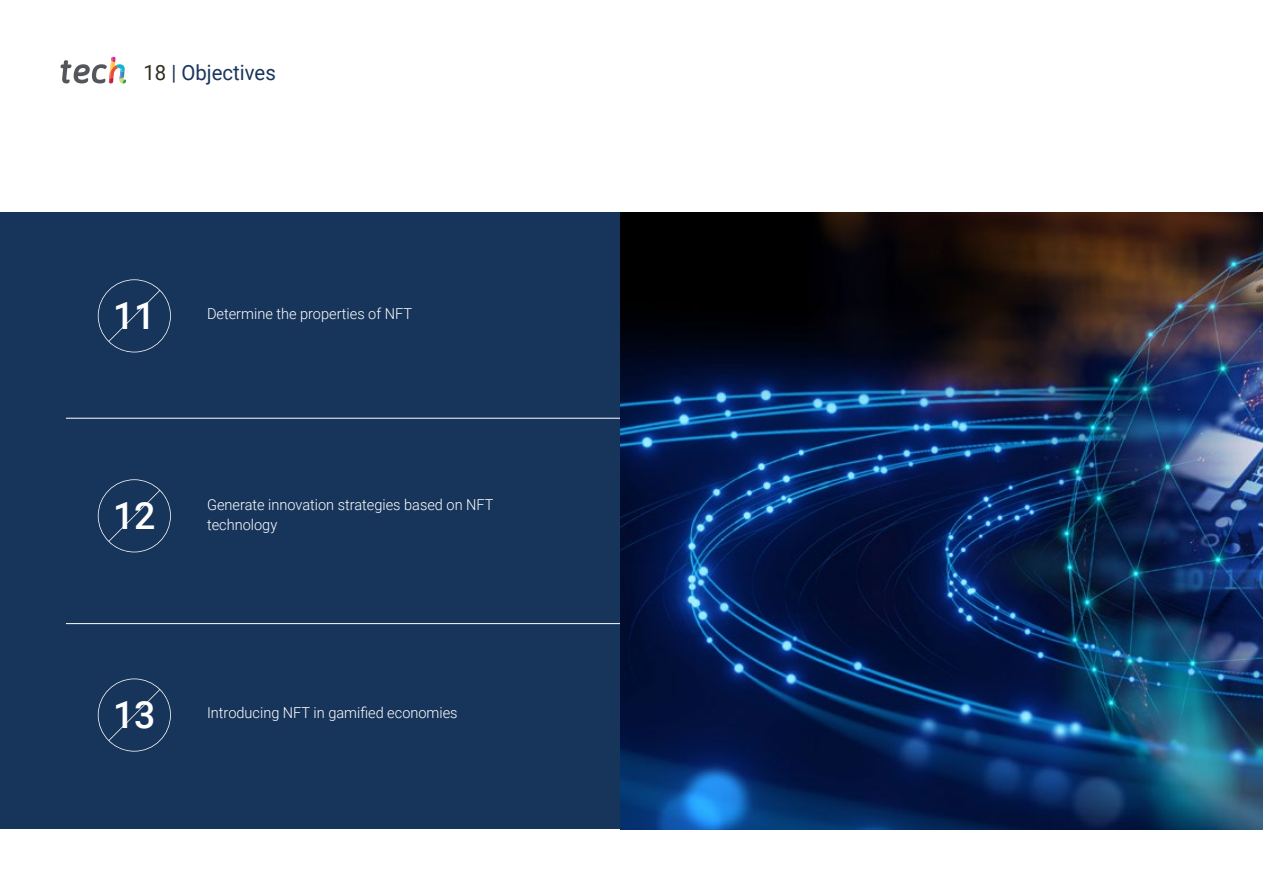
<style>
.page{position:relative;width:1263px;height:893px;background:#fff}
.page>*{position:absolute;margin:0;border:0;box-sizing:border-box;transform-origin:0 0}
.t1{font:500 37.5px "Roboto";color:#fff}
.t2{font:21px "Roboto";color:#1a355c}
.t3{font:300 15px "Roboto";color:#fff}
.s1{color:#312e20}
</style>
<div class="page">
<div style="left:0;top:213px;width:621px;height:616px;background:#17355b"></div>
<svg style="left:98px;top:279px;width:73px;height:73px"></svg>
<svg style="left:98px;top:678px;width:73px;height:74px"></svg>
<svg style="left:98px;top:479px;width:73px;height:73px"></svg>
<hr style="left:66px;top:418px;width:1197px;height:1px;background:#fff">
<hr style="left:66px;top:623px;width:1197px;height:1px;background:#fff">
<svg style="left:61px;top:57px;width:65px;height:27px"></svg>
<img style="left:621px;top:213px;width:642px;height:616px">
<h2 class="t2" style="left:144px;top:57px;width:134px"><span class="s1">18</span> | Objectives</h2>
<h1 class="t1" style="left:113px;top:289px;width:44px">11</h1>
<p class="t3" style="left:207px;top:303px;width:207px">Determine the properties of NFT</p>
<h1 class="t1" style="left:113px;top:489px;width:44px">12</h1>
<p class="t3" style="left:207px;top:495px;width:288px">Generate innovation strategies based on NFT</p>
<p class="t3" style="left:207px;top:514px;width:72px">technology</p>
<h1 class="t1" style="left:113px;top:688px;width:44px">13</h1>
<p class="t3" style="left:207px;top:703px;width:252px">Introducing NFT in gamified economies</p>
</div>
